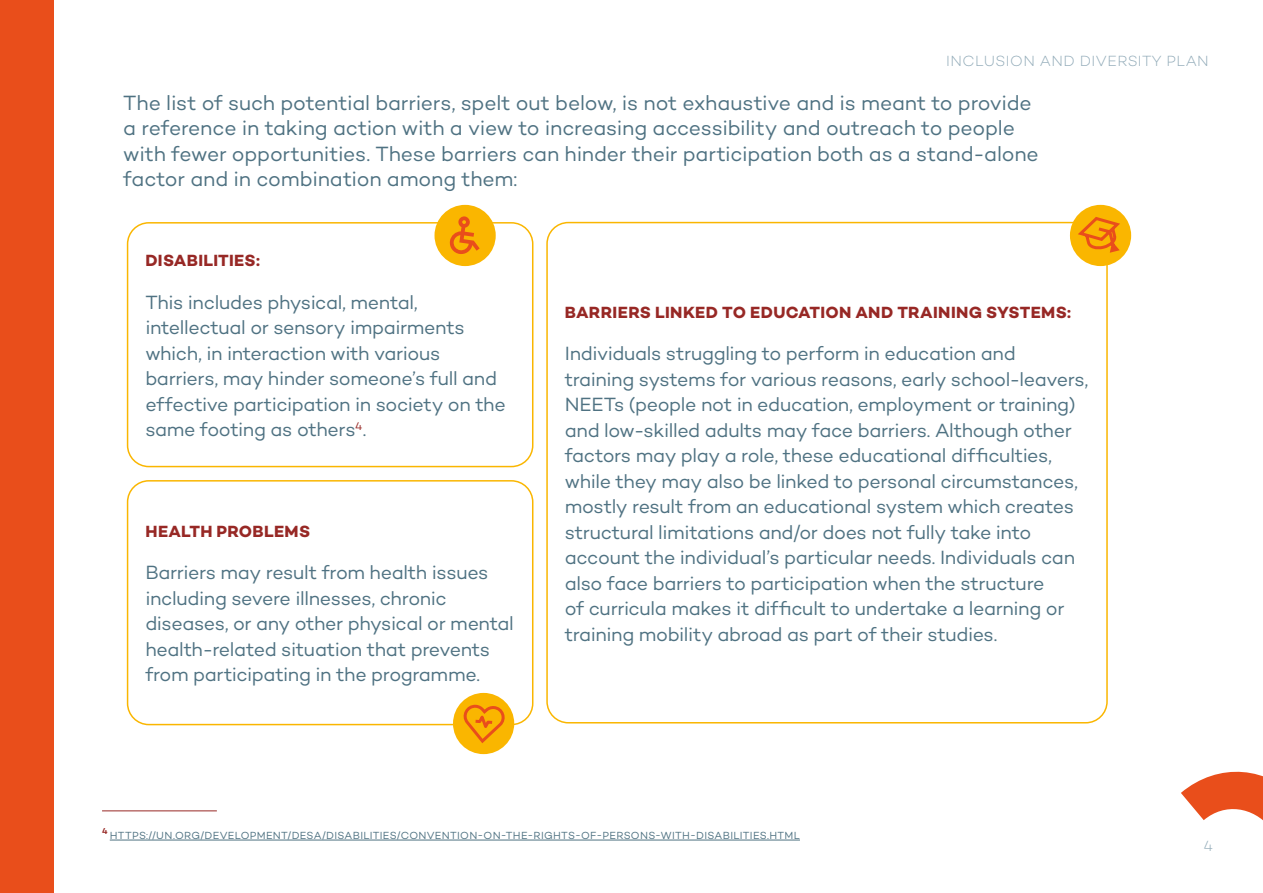
<style>
.page{position:relative;width:1263px;height:893px;background:#fff}
.page>*{position:absolute;margin:0;border:0;box-sizing:border-box;transform-origin:0 0}
.t1{font:21px/25.5px "Campton";letter-spacing:-.01em;color:#4f7282}
.t2{font:19.5px/25.5px "Campton";letter-spacing:-.02em;color:#4f7282}
.t3{font:700 16.5px "Campton";letter-spacing:.015em;color:#972825}
.t4{font:300 15px "Campton";letter-spacing:.03em;color:#91aab8}
.t5{font:10.5px "Campton";letter-spacing:.03em;color:#4f7282}
.t6{font:600 8.7px "Campton";color:#972825}
</style>
<div class="page">
<div style="left:0;top:0;width:54px;height:893px;background:#e94e1b"></div>
<div style="left:127px;top:222px;width:406px;height:245px;border:2px solid #fab600;border-radius:21px"></div>
<div style="left:127px;top:480px;width:406px;height:245px;border:2px solid #fab600;border-radius:21px"></div>
<div style="left:546px;top:222px;width:562px;height:501px;border:2px solid #fab600;border-radius:21px"></div>
<div style="left:434px;top:205px;width:62px;height:61px;background:#fab600;border-radius:50%"></div>
<svg style="left:449px;top:216px;width:31px;height:38px"></svg>
<div style="left:453px;top:693px;width:61px;height:61px;background:#fab600;border-radius:50%"></div>
<div style="left:1070px;top:205px;width:61px;height:61px;background:#fab600;border-radius:50%"></div>
<svg style="left:458px;top:704px;width:48px;height:41px"></svg>
<svg style="left:1075px;top:214px;width:48px;height:41px"></svg>
<hr style="left:110px;top:840px;width:690px;height:1px;background:#4f7282">
<hr style="left:102px;top:810px;width:115px;height:1px;background:#972825">
<svg style="left:1181px;top:771px;width:82px;height:50px"></svg>
<p class="t4" style="left:946px;top:51px;width:264px">INCLUSION AND DIVERSITY PLAN</p>
<p class="t1" style="left:123px;top:89px;width:917px">The list of such potential barriers, spelt out below, is not exhaustive and is meant to provide a reference in taking action with a view to increasing accessibility and outreach to people with fewer opportunities. These barriers can hinder their participation both as a stand-alone factor and in combination among them:</p>
<p class="t3" style="left:145px;top:250px;width:116px">DISABILITIES:</p>
<p class="t2" style="left:145px;top:289px;width:362px">This includes physical, mental, intellectual or sensory impairments which, in interaction with various barriers, may hinder someone’s full and effective participation in society on the same footing as others<sup>4</sup>.</p>
<p class="t3" style="left:145px;top:521px;width:166px">HEALTH PROBLEMS</p>
<p class="t2" style="left:145px;top:559px;width:370px">Barriers may result from health issues including severe illnesses, chronic diseases, or any other physical or mental health-related situation that prevents from participating in the programme.</p>
<p class="t3" style="left:565px;top:301px;width:508px">BARRIERS LINKED TO EDUCATION AND TRAINING SYSTEMS:</p>
<p class="t2" style="left:565px;top:340px;width:525px">Individuals struggling to perform in education and training systems for various reasons, early school-leavers, NEETs (people not in education, employment or training) and low-skilled adults may face barriers. Although other factors may play a role, these educational difficulties, while they may also be linked to personal circumstances, mostly result from an educational system which creates structural limitations and/or does not fully take into account the individual’s particular needs. Individuals can also face barriers to participation when the structure<br>of curricula makes it difficult to undertake a learning or training mobility abroad as part of their studies.</p>
<p class="t6" style="left:102px;top:825px;width:7px">4</p>
<p class="t5" style="left:110px;top:829px;width:692px">HTTPS://UN.ORG/DEVELOPMENT/DESA/DISABILITIES/CONVENTION-ON-THE-RIGHTS-OF-PERSONS-WITH-DISABILITIES.HTML</p>
<p class="t4" style="left:1203px;top:836px;width:11px">4</p>
</div>
